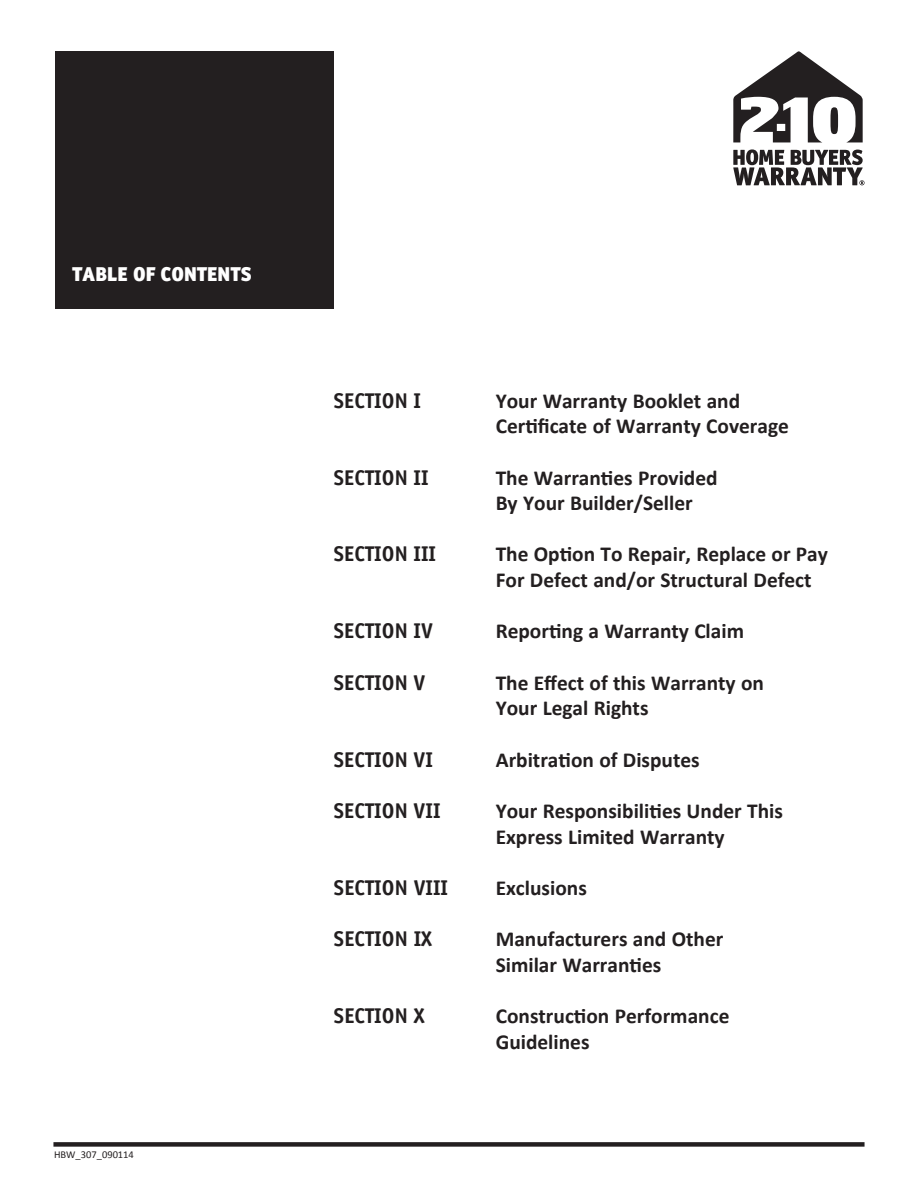
<style>
.page{position:relative;width:918px;height:1188px;background:#fff}
.page>*{position:absolute;margin:0;border:0;box-sizing:border-box;transform-origin:0 0}
.t1{font:700 21.3px/25.7px "Calibri";color:#231f20}
.t2{font:21.3px "Officina Sans Bold C";color:#231f20}
.t3{font:20.1px "Officina Sans Black C";color:#fff}
.t4{font:10.5px "Calibri";color:#231f20}
</style>
<div class="page">
<div style="left:53px;top:1142px;width:812px;height:5px;background:#231f20"></div>
<svg style="left:733px;top:51px;width:130px;height:91px"></svg>
<svg style="left:733px;top:149px;width:132px;height:36px"></svg>
<div style="left:55px;top:51px;width:279px;height:257px;background:#231f20"></div>
<p class="t3" style="left:72px;top:261px;width:181px">TABLE OF CONTENTS</p>
<p class="t4" style="left:54px;top:1148px;width:81px">HBW_307_090114</p>
<p class="t2" style="left:334px;top:388px;width:89px">SECTION I</p>
<p class="t1" style="left:496px;top:388px;width:295px">Your Warranty Booklet and<br>Certificate of Warranty Coverage</p>
<p class="t2" style="left:334px;top:465px;width:96px">SECTION II</p>
<p class="t1" style="left:496px;top:465px;width:223px">The Warranties Provided<br>By Your Builder/Seller</p>
<p class="t2" style="left:334px;top:542px;width:104px">SECTION III</p>
<p class="t1" style="left:496px;top:542px;width:334px">The Option To Repair, Replace or Pay<br>For Defect and/or Structural Defect</p>
<p class="t2" style="left:334px;top:619px;width:101px">SECTION IV</p>
<p class="t1" style="left:496px;top:619px;width:250px">Reporting a Warranty Claim</p>
<p class="t2" style="left:334px;top:670px;width:93px">SECTION V</p>
<p class="t1" style="left:496px;top:670px;width:270px">The Effect of this Warranty on<br>Your Legal Rights</p>
<p class="t2" style="left:334px;top:747px;width:101px">SECTION VI</p>
<p class="t1" style="left:496px;top:747px;width:206px">Arbitration of Disputes</p>
<p class="t2" style="left:334px;top:799px;width:108px">SECTION VII</p>
<p class="t1" style="left:496px;top:798px;width:289px">Your Responsibilities Under This<br>Express Limited Warranty</p>
<p class="t2" style="left:334px;top:876px;width:116px">SECTION VIII</p>
<p class="t1" style="left:496px;top:875px;width:93px">Exclusions</p>
<p class="t2" style="left:334px;top:927px;width:100px">SECTION IX</p>
<p class="t1" style="left:496px;top:926px;width:229px">Manufacturers and Other<br>Similar Warranties</p>
<p class="t2" style="left:334px;top:1004px;width:92px">SECTION X</p>
<p class="t1" style="left:496px;top:1003px;width:235px">Construction Performance<br>Guidelines</p>
</div>
